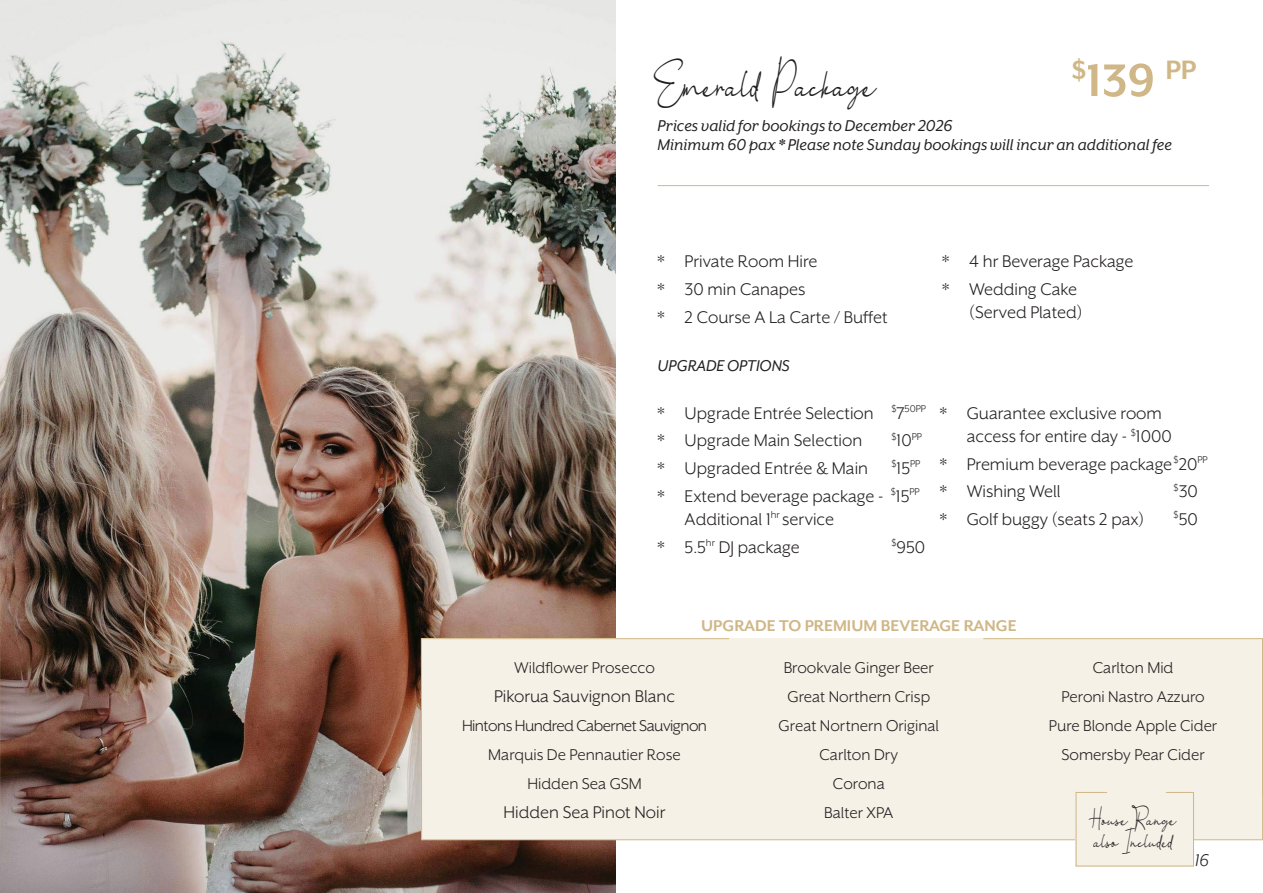
<style>
.page{position:relative;width:1263px;height:893px;background:#fff}
.page>*{position:absolute;margin:0;border:0;box-sizing:border-box;transform-origin:0 0}
.t1{font:48px "Little Queen Signature";color:#231f20}
.t2{font:700 30.6px "Mr Eaves XL San OT";color:#d0b787}
.t3{font:24px "Little Queen Signature";color:#231f20}
.BODY{font:19.5px/23.4px "Mr Eaves XL San OT";color:#231f20}
.t4{font:italic 19.5px "Mr Eaves XL San OT";color:#231f20}
.BODY-2{font:18px "Mr Eaves XL San OT";color:#231f20}
.BODY-3{font:italic 18px/19.5px "Mr Eaves XL San OT";color:#231f20}
.BODY-4{font:18px "Mr Eaves XL San OT";letter-spacing:-.03em;color:#231f20}
.t5{font:700 18px "Mr Eaves XL San OT";color:#d0b787}
.t6{font:11.4px "Mr Eaves XL San OT";color:#231f20}
.s1{font-size:52.5px}
.s2{font-size:19.5px}
</style>
<div class="page">
<img style="left:0;top:0;width:615px;height:893px">
<hr style="left:658px;top:185px;width:551px;height:1px;background:#d0b787">
<svg style="left:0;top:572px;width:1px;height:268px"></svg>
<div style="left:421px;top:638px;width:562px;height:202px;background:#f6f1e7"></div>
<svg style="left:983px;top:638px;width:280px;height:229px;background:#f6f1e7"></svg>
<p class="t1" style="left:658px;top:51px;width:218px">Emerald Package</p>
<p class="t2" style="left:1072px;top:52px;width:126px">$<span class="s1">139</span> PP</p>
<p class="BODY-3" style="left:658px;top:116px;width:516px">Prices valid for bookings to December 2026<br>Minimum 60 pax * Please note Sunday bookings will incur an additional fee</p>
<p class="BODY" style="left:658px;top:250px;width:161px">* Private Room Hire</p>
<p class="BODY" style="left:658px;top:277px;width:149px">* 30 min Canapes</p>
<p class="BODY" style="left:658px;top:305px;width:231px">* 2 Course A La Carte / Buffet</p>
<p class="BODY" style="left:942px;top:250px;width:193px">* 4 hr Beverage Package</p>
<p class="BODY" style="left:942px;top:277px;width:142px;text-align:right">* Wedding Cake (Served Plated)</p>
<p class="BODY-3" style="left:658px;top:356px;width:134px">UPGRADE OPTIONS</p>
<p class="BODY" style="left:658px;top:401px;width:270px">* Upgrade Entrée Selection <sup>$</sup>7<sup>.50PP</sup></p>
<p class="BODY" style="left:658px;top:429px;width:206px">* Upgrade Main Selection</p>
<p class="t6" style="left:891px;top:430px;width:32px">$<span class="s2">10</span>PP</p>
<p class="BODY" style="left:658px;top:456px;width:264px">* Upgraded Entrée &amp; Main <sup>$</sup>15<sup>PP</sup></p>
<p class="BODY" style="left:685px;top:484px;width:236px;text-indent:-27px">* Extend beverage package - <sup>$</sup>15<sup>PP<br></sup>Additional 1<sup>hr</sup> service</p>
<p class="BODY" style="left:658px;top:535px;width:144px">* 5.5<sup>hr</sup> DJ package</p>
<p class="BODY" style="left:891px;top:535px;width:35px"><sup>$</sup>950</p>
<p class="BODY" style="left:967px;top:401px;width:207px;text-indent:-27px">* Guarantee exclusive room access for entire day - <sup>$</sup>1000</p>
<p class="BODY" style="left:940px;top:452px;width:269px">* Premium beverage package<sup>$</sup>20<sup>PP</sup></p>
<p class="BODY" style="left:940px;top:480px;width:123px">* Wishing Well</p>
<p class="BODY" style="left:1173px;top:480px;width:26px"><sup>$</sup>30</p>
<p class="BODY" style="left:940px;top:507px;width:206px">* Golf buggy (seats 2 pax)</p>
<p class="BODY" style="left:1173px;top:507px;width:26px"><sup>$</sup>50</p>
<p class="t5" style="left:701px;top:616px;width:317px">UPGRADE TO PREMIUM BEVERAGE RANGE</p>
<p class="BODY-2" style="left:514px;top:658px;width:142px">Wildflower Prosecco</p>
<p class="BODY" style="left:494px;top:685px;width:182px">Pikorua Sauvignon Blanc</p>
<p class="BODY-4" style="left:462px;top:716px;width:247px">Hintons Hundred Cabernet Sauvignon</p>
<p class="BODY-2" style="left:488px;top:745px;width:194px">Marquis De Pennautier Rose</p>
<p class="BODY-2" style="left:527px;top:774px;width:116px">Hidden Sea GSM</p>
<p class="BODY" style="left:504px;top:801px;width:163px">Hidden Sea Pinot Noir</p>
<p class="BODY-2" style="left:784px;top:658px;width:152px">Brookvale Ginger Beer</p>
<p class="BODY-2" style="left:787px;top:687px;width:144px">Great Northern Crisp</p>
<p class="BODY-2" style="left:779px;top:716px;width:162px">Great Nortnern Original</p>
<p class="BODY-2" style="left:819px;top:745px;width:80px">Carlton Dry</p>
<p class="BODY-2" style="left:833px;top:774px;width:53px">Corona</p>
<p class="BODY-2" style="left:824px;top:803px;width:71px">Balter XPA</p>
<p class="BODY-2" style="left:1093px;top:658px;width:82px">Carlton Mid</p>
<p class="BODY-2" style="left:1061px;top:687px;width:145px">Peroni Nastro Azzuro</p>
<p class="BODY-2" style="left:1049px;top:716px;width:170px">Pure Blonde Apple Cider</p>
<p class="BODY-2" style="left:1061px;top:745px;width:145px">Somersby Pear Cider</p>
<p class="t3" style="left:1091px;top:803px;width:86px">House Range</p>
<p class="t3" style="left:1093px;top:825px;width:81px">also Included</p>
<p class="t4" style="left:1195px;top:850px;width:16px">16</p>
</div>
